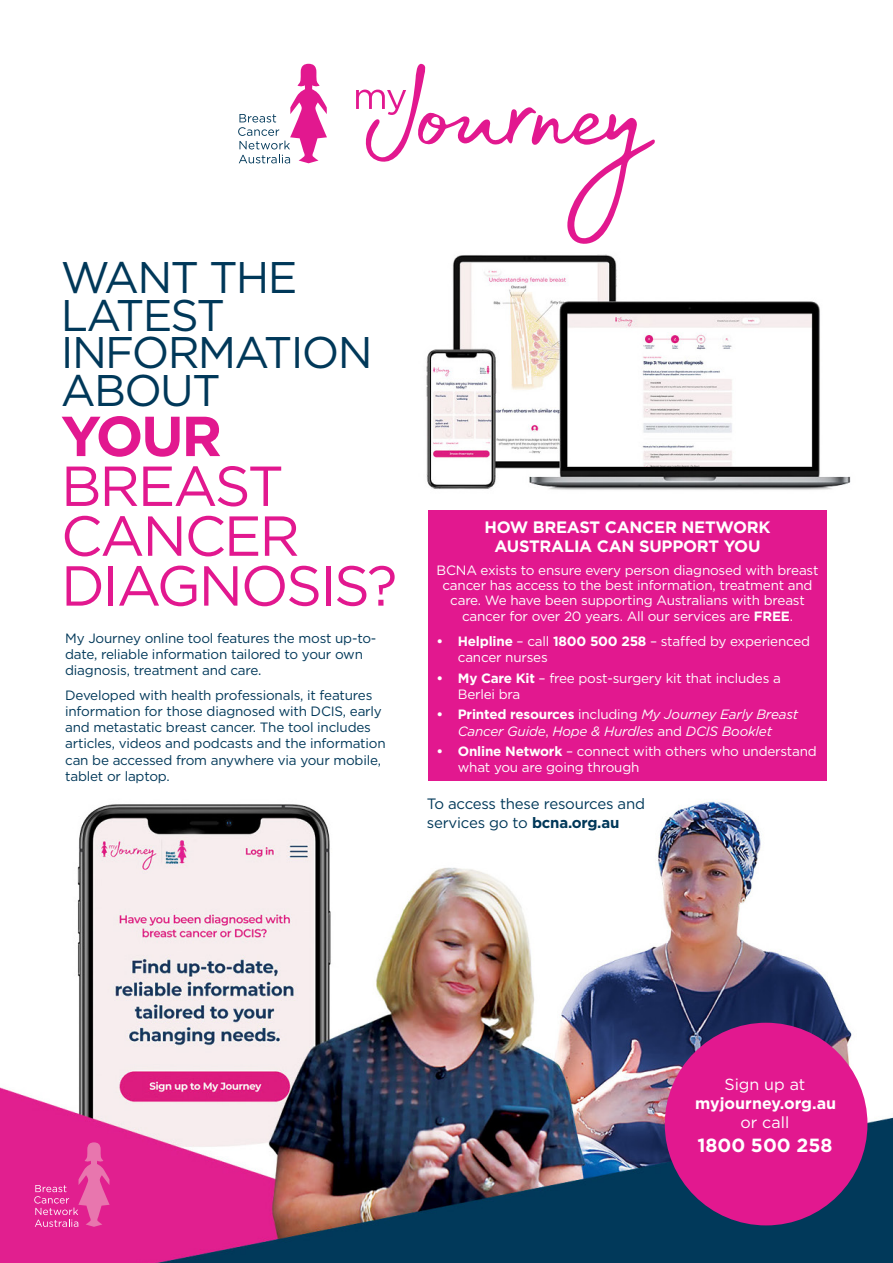
<style>
.page{position:relative;width:893px;height:1263px;background:#fff}
.page>*{position:absolute;margin:0;border:0;box-sizing:border-box;transform-origin:0 0}
.t1{font:56.25px/49.8px "Gotham";letter-spacing:-.04em;color:#e2188f}
.t2{font:44.25px/37.8px "Gotham";letter-spacing:-.04em;color:#003859}
.t3{font:700 19.05px "Gotham";color:#fff}
.t4{font:700 16.5px/19.2px "Gotham";letter-spacing:-.015em;color:#fff;text-align:center}
.t5{font:700 16.05px/19.4px "Gotham";color:#fff;text-align:center}
.t6{font:15px/18.9px "Gotham";letter-spacing:-.015em;color:#003859}
.t7{font:13.5px/15.5px "Gotham";letter-spacing:-.015em;color:#fff}
.t8{font:13.5px/16.2px "Gotham";letter-spacing:-.015em;color:#003859}
.t9{font:italic 13.5px/16.2px "Gotham";letter-spacing:-.015em;color:#fff;text-align:center}
.s1{font-weight:700}
.s2{font-weight:700;font-style:normal}
.s3{font-style:normal}
.s4{font-weight:400}
</style>
<div class="page">
<img style="left:0;top:63px;width:893px;height:1200px">
<svg style="left:34px;top:1142px;width:76px;height:85px;background:#e33b9a"></svg>
<svg style="left:356px;top:64px;width:299px;height:181px"></svg>
<svg style="left:238px;top:64px;width:89px;height:99px"></svg>
<div style="left:428px;top:511px;width:399px;height:270px;background:#e2188f"></div>
<div style="left:665px;top:1023px;width:202px;height:202px;background:#e2188f;border-radius:50%"></div>
<p class="t2" style="left:61px;top:257px;width:313px">WANT THE<br>LATEST<br>INFORMATION<br>ABOUT</p>
<p class="t1" style="left:61px;top:410px;width:338px"><span class="s1">YOUR<br></span>BREAST<br>CANCER<br>DIAGNOSIS?</p>
<p class="t8" style="left:65px;top:629px;width:313px">My Journey online tool features the most up-to&shy;date, reliable information tailored to your own diagnosis, treatment and care.</p>
<p class="t8" style="left:65px;top:687px;width:322px">Developed with health professionals, it features information for those diagnosed with DCIS, early and metastatic breast cancer. The tool includes articles, videos and podcasts and the information can be accessed from anywhere via your mobile, tablet or laptop.</p>
<p class="t4" style="left:484px;top:517px;width:288px">HOW BREAST CANCER NETWORK<br>AUSTRALIA CAN SUPPORT YOU</p>
<p class="t7" style="left:437px;top:562px;width:383px;text-align:center">BCNA exists to ensure every person diagnosed with breast cancer has access to the best information, treatment and care. We have been supporting Australians with breast cancer for over 20 years. All our services are <span class="s1">FREE</span>.</p>
<p class="t7" style="left:458px;top:633px;width:354px;line-height:16.2px;text-indent:-21px"><span class="s1">• Helpline</span> – call <span class="s1">1800 500 258</span> – staffed by experienced cancer nurses</p>
<p class="t7" style="left:458px;top:670px;width:325px;line-height:16.2px;text-indent:-21px"><span class="s1">• My Care Kit</span> – free post-surgery kit that includes a<br>Berlei bra</p>
<p class="t9" style="left:437px;top:706px;width:363px"><span class="s2">• Printed resources</span> <span class="s3">including</span> My Journey Early Breast<br>Cancer Guide<span class="s3">,</span> Hope &amp; Hurdles <span class="s3">and</span> DCIS Booklet</p>
<p class="t7" style="left:458px;top:743px;width:360px;line-height:16.2px;text-indent:-21px"><span class="s1">• Online Network</span> – connect with others who understand what you are going through</p>
<p class="t6" style="left:427px;top:794px;width:220px">To access these resources and services go to <span class="s1">bcna.org.au</span></p>
<p class="t5" style="left:695px;top:1074px;width:143px"><span class="s4">Sign up at </span>myjourney.org.au <span class="s4">or call</span></p>
<p class="t3" style="left:697px;top:1132px;width:137px">1800 500 258</p>
</div>
